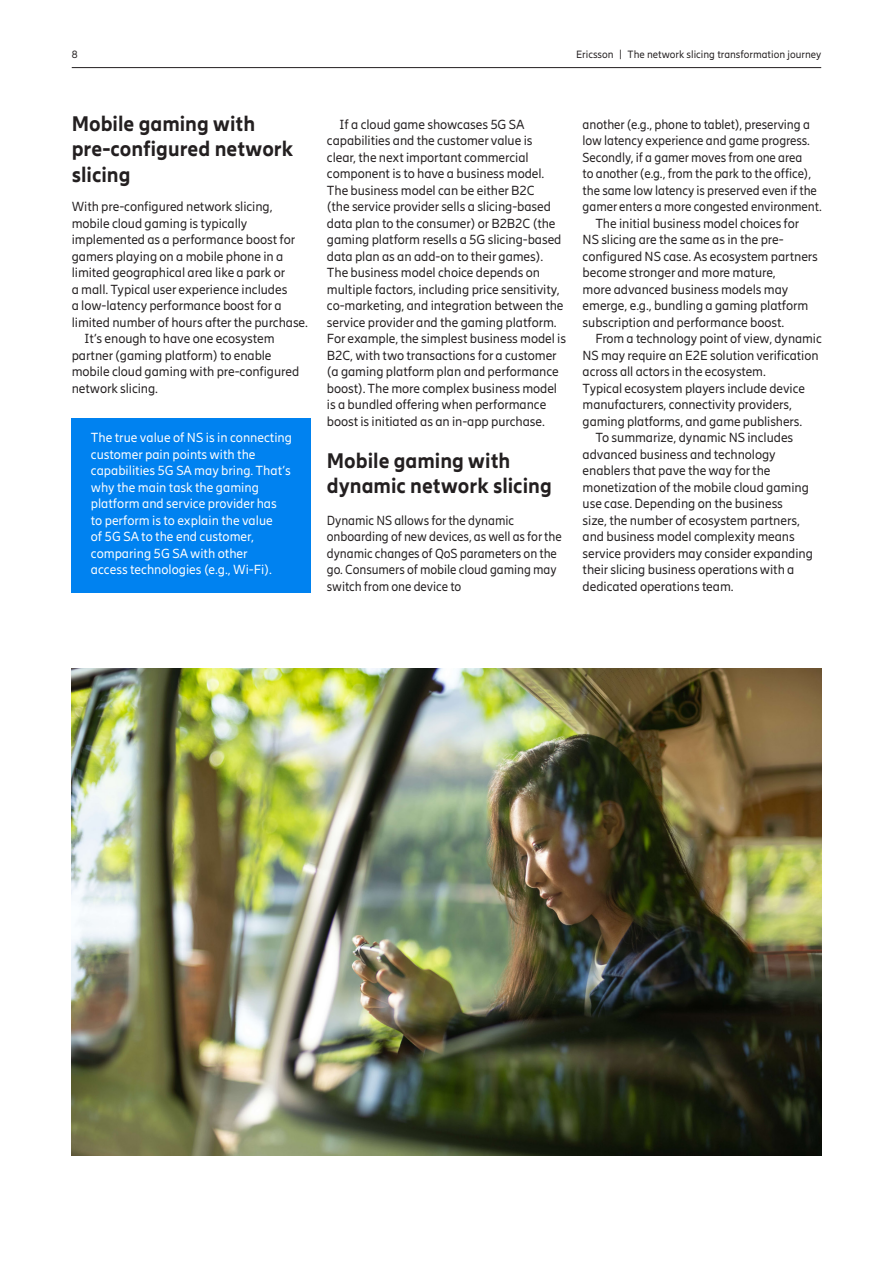
<style>
.page{position:relative;width:893px;height:1263px;background:#fff}
.page>*{position:absolute;margin:0;border:0;box-sizing:border-box;transform-origin:0 0}
.t1{font:800 21px/25.5px "Ericsson Hilda";color:#231f20}
.Body_copy_black{font:13.2px/16.5px "Ericsson Hilda";letter-spacing:-.005em;color:#231f20}
.Body_copy_black-2{font:13.2px/16.5px "Ericsson Hilda";letter-spacing:-.005em;color:#231f20;scale:.96 1}
.Body_copy_black-3{font:13.2px/16.5px "Ericsson Hilda";color:#fff}
.t2{font:10.5px "Ericsson Hilda";color:#231f20}
</style>
<div class="page">
<hr style="left:72px;top:67px;width:749px;height:1px;background:#231f20">
<img style="left:72px;top:668px;width:749px;height:487px">
<div style="left:72px;top:418px;width:239px;height:174px;background:#0082f0"></div>
<p class="t2" style="left:72px;top:49px;width:7px">8</p>
<p class="t2" style="left:576px;top:49px;width:247px">Ericsson | The network slicing transformation journey</p>
<p class="t1" style="left:72px;top:110px;width:223px">Mobile gaming with pre-configured network slicing</p>
<p class="Body_copy_black" style="left:72px;top:198px;width:238px">With pre-configured network slicing, mobile cloud gaming is typically implemented as a performance boost for gamers playing on a mobile phone in a limited geographical area like a park or<br>a mall. Typical user experience includes<br>a low-latency performance boost for a limited number of hours after the purchase.</p>
<p class="Body_copy_black" style="left:72px;top:330px;width:229px;text-indent:13px">It’s enough to have one ecosystem partner (gaming platform) to enable mobile cloud gaming with pre-configured network slicing.</p>
<p class="Body_copy_black-3" style="left:91px;top:429px;width:203px">The true value of NS is in connecting customer pain points with the capabilities 5G SA may bring. That’s why the main task the gaming platform and service provider has<br>to perform is to explain the value<br>of 5G SA to the end customer, comparing 5G SA with other<br>access technologies (e.g., Wi-Fi).</p>
<p class="Body_copy_black" style="left:327px;top:116px;width:241px;text-indent:13px">If a cloud game showcases 5G SA capabilities and the customer value is<br>clear, the next important commercial component is to have a business model.<br>The business model can be either B2C<br>(the service provider sells a slicing-based data plan to the consumer) or B2B2C (the gaming platform resells a 5G slicing-based data plan as an add-on to their games).<br>The business model choice depends on multiple factors, including price sensitivity, co-marketing, and integration between the service provider and the gaming platform.<br>For example, the simplest business model is B2C, with two transactions for a customer (a gaming platform plan and performance boost). The more complex business model is a bundled offering when performance boost is initiated as an in-app purchase.</p>
<p class="t1" style="left:327px;top:448px;width:226px">Mobile gaming with dynamic network slicing</p>
<p class="Body_copy_black-2" style="left:327px;top:512px;width:246px">Dynamic NS allows for the dynamic onboarding of new devices, as well as for the dynamic changes of QoS parameters on the go. Consumers of mobile cloud gaming may switch from one device to</p>
<p class="Body_copy_black-2" style="left:583px;top:116px;width:251px">another (e.g., phone to tablet), preserving a low latency experience and game progress.<br>Secondly, if a gamer moves from one area<br>to another (e.g., from the park to the office), the same low latency is preserved even if the gamer enters a more congested environment.</p>
<p class="Body_copy_black" style="left:583px;top:215px;width:237px;text-indent:13px">The initial business model choices for NS slicing are the same as in the pre&shy;configured NS case. As ecosystem partners become stronger and more mature,<br>more advanced business models may emerge, e.g., bundling a gaming platform subscription and performance boost.</p>
<p class="Body_copy_black" style="left:583px;top:330px;width:241px;text-indent:13px">From a technology point of view, dynamic NS may require an E2E solution verification across all actors in the ecosystem.<br>Typical ecosystem players include device manufacturers, connectivity providers, gaming platforms, and game publishers.</p>
<p class="Body_copy_black" style="left:583px;top:429px;width:232px;text-indent:13px">To summarize, dynamic NS includes advanced business and technology enablers that pave the way for the monetization of the mobile cloud gaming use case. Depending on the business<br>size, the number of ecosystem partners, and business model complexity means service providers may consider expanding their slicing business operations with a dedicated operations team.</p>
</div>
